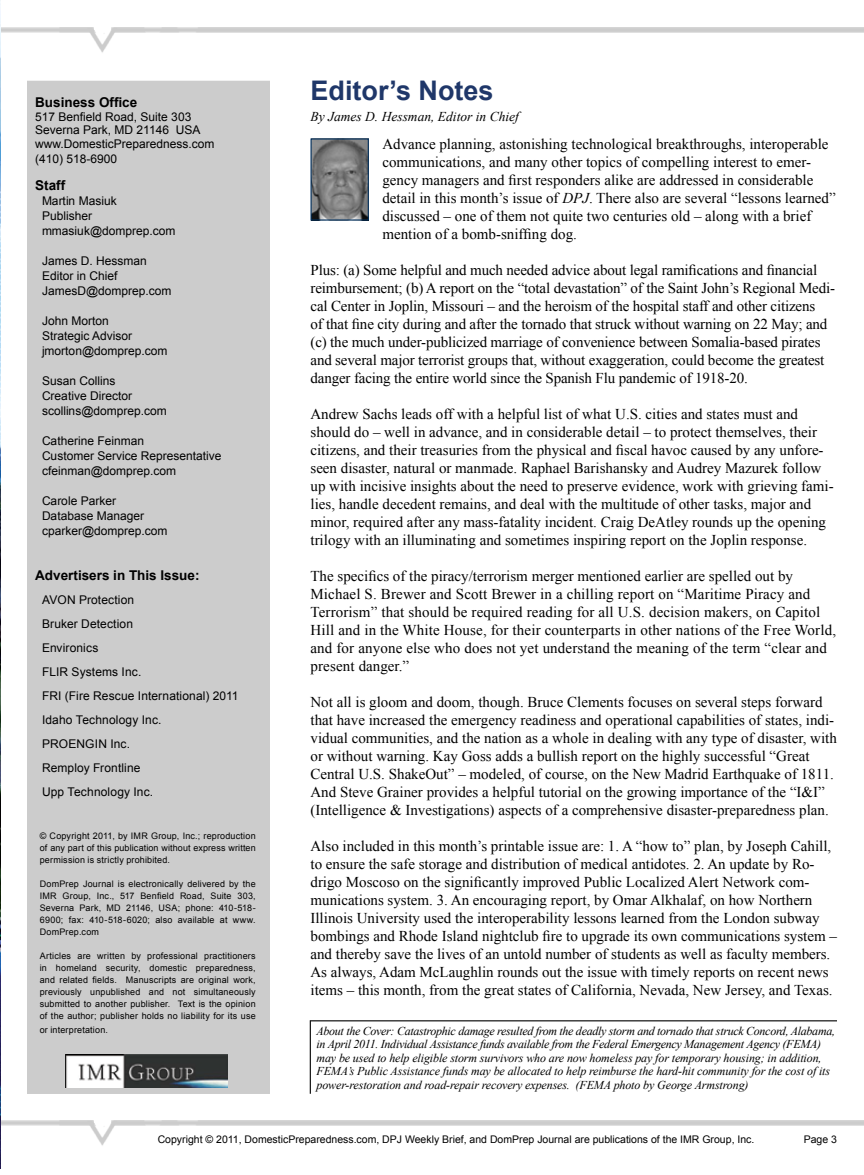
<style>
.page{position:relative;width:864px;height:1175px;background:#fff}
.page>*{position:absolute;margin:0;border:0;box-sizing:border-box;transform-origin:0 0}
.t1{font:700 27px "Arial";color:#1f3769}
.t2{font:15px/18px "Times New Roman";color:#000}
.t3{font:700 13.5px "Arial";color:#000}
.t4{font:italic 13.5px "Times New Roman";color:#000}
.t5{font:12px/15px "Arial";color:#000}
.t6{font:italic 12px/13.5px "Times New Roman";letter-spacing:-.01em;color:#000}
.t7{font:10.5px "Arial";color:#000}
.t8{font:9px/12px "Arial";letter-spacing:.02em;color:#000;text-align:justify}
.s1{font-style:italic}
</style>
<div class="page">
<img style="left:1px;top:1120px;width:863px;height:26px">
<div style="left:28px;top:81px;width:241px;height:1012px;background:#ccc"></div>
<div style="left:27px;top:81px;width:243px;height:1013px;border:2px solid #ccc"></div>
<img style="left:65px;top:1054px;width:162px;height:33px">
<img style="left:312px;top:140px;width:55px;height:78px">
<div style="left:310px;top:138px;width:59px;height:82px;border:1px solid #002f5d"></div>
<hr style="left:310px;top:1020px;width:527px;height:1px;background:#000">
<hr style="left:310px;top:1020px;width:1px;height:73px;background:#000">
<img style="left:1px;top:27px;width:863px;height:26px">
<img style="left:0;top:0;width:1px;height:1168px">
<p class="t3" style="left:35px;top:93px;width:104px">Business Office</p>
<p class="t5" style="left:35px;top:110px;width:181px;line-height:13.5px">517 Benfield Road, Suite 303<br>Severna Park, MD 21146 USA www.DomesticPreparedness.com</p>
<p class="t5" style="left:35px;top:151px;width:84px">(410) 518-6900</p>
<p class="t3" style="left:35px;top:176px;width:31px">Staff</p>
<p class="t5" style="left:42px;top:193px;width:135px">Martin Masiuk<br>Publisher mmasiuk@domprep.com</p>
<p class="t5" style="left:42px;top:253px;width:131px">James D. Hessman<br>Editor in Chief<br>JamesD@domprep.com</p>
<p class="t5" style="left:42px;top:313px;width:127px">John Morton<br>Strategic Advisor jmorton@domprep.com</p>
<p class="t5" style="left:42px;top:373px;width:126px">Susan Collins<br>Creative Director scollins@domprep.com</p>
<p class="t5" style="left:42px;top:433px;width:181px">Catherine Feinman<br>Customer Service Representative cfeinman@domprep.com</p>
<p class="t5" style="left:42px;top:493px;width:127px">Carole Parker<br>Database Manager cparker@domprep.com</p>
<p class="t3" style="left:35px;top:566px;width:166px">Advertisers in This Issue:</p>
<p class="t5" style="left:42px;top:587px;width:198px;line-height:24px">AVON Protection<br>Bruker Detection<br>Environics<br>FLIR Systems Inc.<br>FRI (Fire Rescue International) 2011<br>Idaho Technology Inc.<br>PROENGIN Inc.<br>Remploy Frontline<br>Upp Technology Inc.</p>
<p class="t8" style="left:40px;top:830px;width:218px">© Copyright 2011, by IMR Group, Inc.; reproduction of any part of this publication without express written permission is strictly prohibited.</p>
<p class="t8" style="left:40px;top:878px;width:218px">DomPrep Journal is electronically delivered by the IMR Group, Inc., 517 Benfield Road, Suite 303, Severna Park, MD 21146, USA; phone: 410-518- 6900; fax: 410-518-6020; also available at www.<br>DomPrep.com</p>
<p class="t8" style="left:40px;top:950px;width:217px">Articles are written by professional practitioners in homeland security, domestic preparedness, and related fields. Manuscripts are original work, previously unpublished and not simultaneously submitted to another publisher. Text is the opinion of the author; publisher holds no liability for its use</p>
<p class="t8" style="left:40px;top:1023px;width:70px">or interpretation.</p>
<h1 class="t1" style="left:310px;top:73px;width:185px">Editor’s Notes</h1>
<p class="t4" style="left:310px;top:108px;width:210px">By James D. Hessman, Editor in Chief</p>
<p class="t2" style="left:382px;top:135px;width:455px">Advance planning, astonishing technological breakthroughs, interoperable communications, and many other topics of compelling interest to emer&shy;gency managers and first responders alike are addressed in considerable detail in this month’s issue of <span class="s1">DPJ</span>. There also are several “lessons learned” discussed – one of them not quite two centuries old – along with a brief mention of a bomb-sniffing dog.</p>
<p class="t2" style="left:310px;top:261px;width:526px">Plus: (a) Some helpful and much needed advice about legal ramifications and financial reimbursement; (b) A report on the “total devastation” of the Saint John’s Regional Medi&shy;cal Center in Joplin, Missouri – and the heroism of the hospital staff and other citizens<br>of that fine city during and after the tornado that struck without warning on 22 May; and (c) the much under-publicized marriage of convenience between Somalia-based pirates and several major terrorist groups that, without exaggeration, could become the greatest danger facing the entire world since the Spanish Flu pandemic of 1918-20.</p>
<p class="t2" style="left:310px;top:405px;width:525px">Andrew Sachs leads off with a helpful list of what U.S. cities and states must and should do – well in advance, and in considerable detail – to protect themselves, their citizens, and their treasuries from the physical and fiscal havoc caused by any unfore&shy;seen disaster, natural or manmade. Raphael Barishansky and Audrey Mazurek follow up with incisive insights about the need to preserve evidence, work with grieving fami&shy;lies, handle decedent remains, and deal with the multitude of other tasks, major and minor, required after any mass-fatality incident. Craig DeAtley rounds up the opening trilogy with an illuminating and sometimes inspiring report on the Joplin response.</p>
<p class="t2" style="left:310px;top:567px;width:527px">The specifics of the piracy/terrorism merger mentioned earlier are spelled out by Michael S. Brewer and Scott Brewer in a chilling report on “Maritime Piracy and Terrorism” that should be required reading for all U.S. decision makers, on Capitol Hill and in the White House, for their counterparts in other nations of the Free World, and for anyone else who does not yet understand the meaning of the term “clear and present danger.”</p>
<p class="t2" style="left:310px;top:693px;width:528px">Not all is gloom and doom, though. Bruce Clements focuses on several steps forward that have increased the emergency readiness and operational capabilities of states, indi&shy;vidual communities, and the nation as a whole in dealing with any type of disaster, with or without warning. Kay Goss adds a bullish report on the highly successful “Great Central U.S. ShakeOut” – modeled, of course, on the New Madrid Earthquake of 1811.<br>And Steve Grainer provides a helpful tutorial on the growing importance of the “I&amp;I” (Intelligence &amp; Investigations) aspects of a comprehensive disaster-preparedness plan.</p>
<p class="t2" style="left:310px;top:837px;width:528px">Also included in this month’s printable issue are: 1. A “how to” plan, by Joseph Cahill, to ensure the safe storage and distribution of medical antidotes. 2. An update by Ro&shy;drigo Moscoso on the significantly improved Public Localized Alert Network com&shy;munications system. 3. An encouraging report, by Omar Alkhalaf, on how Northern Illinois University used the interoperability lessons learned from the London subway bombings and Rhode Island nightclub fire to upgrade its own communications system – and thereby save the lives of an untold number of students as well as faculty members.<br>As always, Adam McLaughlin rounds out the issue with timely reports on recent news items – this month, from the great states of California, Nevada, New Jersey, and Texas.</p>
<p class="t6" style="left:316px;top:1023px;width:520px">About the Cover: Catastrophic damage resulted from the deadly storm and tornado that struck Concord, Alabama, in April 2011. Individual Assistance funds available from the Federal Emergency Management Agency (FEMA) may be used to help eligible storm survivors who are now homeless pay for temporary housing; in addition, FEMA’s Public Assistance funds may be allocated to help reimburse the hard-hit community for the cost of its power-restoration and road-repair recovery expenses. (FEMA photo by George Armstrong)</p>
<p class="t7" style="left:158px;top:1132px;width:598px">Copyright © 2011, DomesticPreparedness.com, DPJ Weekly Brief, and DomPrep Journal are publications of the IMR Group, Inc.</p>
<p class="t7" style="left:804px;top:1132px;width:35px">Page 3</p>
</div>
